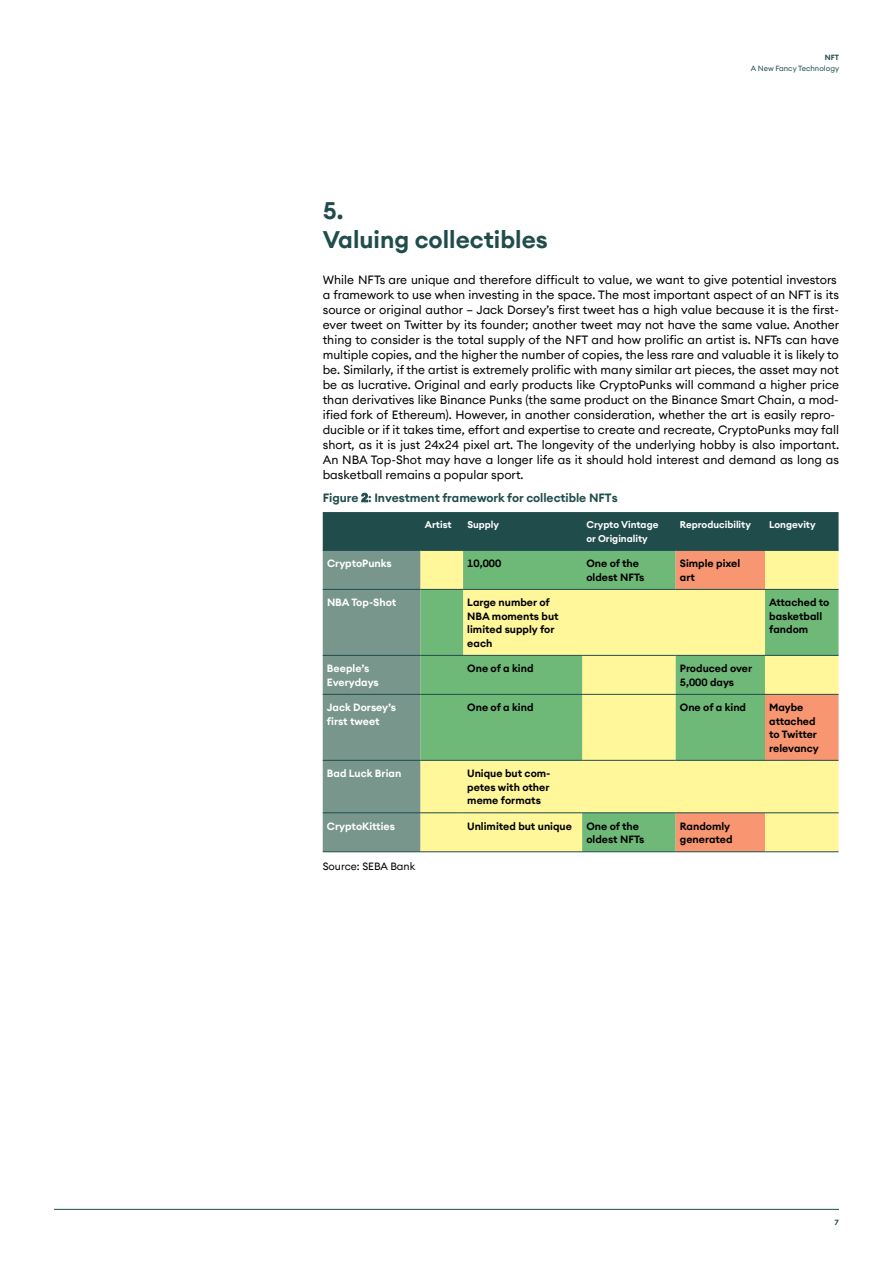
<style>
.page{position:relative;width:893px;height:1263px;background:#fff}
.page>*{position:absolute;margin:0;border:0;box-sizing:border-box;transform-origin:0 0}
.t1{font:600 24px/28.8px "Seba Euclid";color:#204d4c}
.t2{font:12px/15px "Seba Euclid";color:#000}
.t3{font:600 12px "Seba Euclid";letter-spacing:-.005em;color:#204d4c}
.t4{font:600 10.5px/13.5px "Seba Euclid";color:#000}
.t5{font:600 10.5px/13.5px "Seba Euclid";color:#fff}
.t6{font:10.5px "Seba Euclid";color:#000}
.t7{font:600 9.75px/13.5px "Seba Euclid";color:#fff}
.t8{font:7.5px "Seba Euclid";color:#204d4c}
.t9{font:600 7.5px "Seba Euclid";color:#204d4c}
</style>
<div class="page">
<hr style="left:54px;top:1209px;width:785px;height:1px;background:#204d4c">
<svg style="left:323px;top:512px;width:515px;height:339px;background:#547872"></svg>
<svg style="left:421px;top:551px;width:255px;height:300px;background:#c2dc8b"></svg>
<svg style="left:676px;top:551px;width:162px;height:300px;background:#d2cc85"></svg>
<hr style="left:323px;top:550px;width:98px;height:1px;background:#204d4c">
<hr style="left:421px;top:550px;width:42px;height:1px;background:#204d4c">
<hr style="left:463px;top:550px;width:119px;height:1px;background:#204d4c">
<hr style="left:582px;top:550px;width:94px;height:1px;background:#204d4c">
<hr style="left:676px;top:550px;width:89px;height:1px;background:#204d4c">
<hr style="left:765px;top:550px;width:73px;height:1px;background:#204d4c">
<hr style="left:323px;top:589px;width:98px;height:1px;background:#204d4c">
<hr style="left:421px;top:589px;width:42px;height:1px;background:#204d4c">
<hr style="left:463px;top:589px;width:119px;height:1px;background:#204d4c">
<hr style="left:582px;top:589px;width:94px;height:1px;background:#204d4c">
<hr style="left:676px;top:589px;width:89px;height:1px;background:#204d4c">
<hr style="left:765px;top:589px;width:73px;height:1px;background:#204d4c">
<hr style="left:323px;top:655px;width:98px;height:1px;background:#204d4c">
<hr style="left:421px;top:655px;width:42px;height:1px;background:#204d4c">
<hr style="left:463px;top:655px;width:119px;height:1px;background:#204d4c">
<hr style="left:582px;top:655px;width:94px;height:1px;background:#204d4c">
<hr style="left:676px;top:655px;width:89px;height:1px;background:#204d4c">
<hr style="left:765px;top:655px;width:73px;height:1px;background:#204d4c">
<hr style="left:323px;top:694px;width:98px;height:1px;background:#204d4c">
<hr style="left:421px;top:694px;width:42px;height:1px;background:#204d4c">
<hr style="left:463px;top:694px;width:119px;height:1px;background:#204d4c">
<hr style="left:582px;top:694px;width:94px;height:1px;background:#204d4c">
<hr style="left:676px;top:694px;width:89px;height:1px;background:#204d4c">
<hr style="left:765px;top:694px;width:73px;height:1px;background:#204d4c">
<hr style="left:323px;top:760px;width:98px;height:1px;background:#204d4c">
<hr style="left:421px;top:760px;width:42px;height:1px;background:#204d4c">
<hr style="left:463px;top:760px;width:119px;height:1px;background:#204d4c">
<hr style="left:582px;top:760px;width:94px;height:1px;background:#204d4c">
<hr style="left:676px;top:760px;width:89px;height:1px;background:#204d4c">
<hr style="left:765px;top:760px;width:73px;height:1px;background:#204d4c">
<hr style="left:323px;top:812px;width:98px;height:1px;background:#204d4c">
<hr style="left:421px;top:812px;width:42px;height:1px;background:#204d4c">
<hr style="left:463px;top:812px;width:119px;height:1px;background:#204d4c">
<hr style="left:582px;top:812px;width:94px;height:1px;background:#204d4c">
<hr style="left:676px;top:812px;width:89px;height:1px;background:#204d4c">
<hr style="left:765px;top:812px;width:73px;height:1px;background:#204d4c">
<hr style="left:323px;top:851px;width:98px;height:1px;background:#204d4c">
<hr style="left:421px;top:851px;width:42px;height:1px;background:#204d4c">
<hr style="left:463px;top:851px;width:119px;height:1px;background:#204d4c">
<hr style="left:582px;top:851px;width:94px;height:1px;background:#204d4c">
<hr style="left:676px;top:851px;width:89px;height:1px;background:#204d4c">
<hr style="left:765px;top:851px;width:73px;height:1px;background:#204d4c">
<p class="t9" style="left:825px;top:53px;width:16px">NFT</p>
<p class="t8" style="left:751px;top:63px;width:90px">A New Fancy Technology</p>
<h1 class="t1" style="left:323px;top:196px;width:227px">5.<br>Valuing collectibles</h1>
<p class="t2" style="left:323px;top:272px;width:518px">While NFTs are unique and therefore difficult to value, we want to give potential investors a framework to use when investing in the space. The most important aspect of an NFT is its source or original author – Jack Dorsey’s first tweet has a high value because it is the first&shy;ever tweet on Twitter by its founder; another tweet may not have the same value. Another thing to consider is the total supply of the NFT and how prolific an artist is. NFTs can have multiple copies, and the higher the number of copies, the less rare and valuable it is likely to be. Similarly, if the artist is extremely prolific with many similar art pieces, the asset may not be as lucrative. Original and early products like CryptoPunks will command a higher price than derivatives like Binance Punks (the same product on the Binance Smart Chain, a mod&shy;ified fork of Ethereum). However, in another consideration, whether the art is easily repro&shy;ducible or if it takes time, effort and expertise to create and recreate, CryptoPunks may fall short, as it is just 24x24 pixel art. The longevity of the underlying hobby is also important.<br>An NBA Top-Shot may have a longer life as it should hold interest and demand as long as basketball remains a popular sport.</p>
<p class="t3" style="left:323px;top:490px;width:296px">Figure 2: Investment framework for collectible NFTs</p>
<p class="t7" style="left:425px;top:518px;width:28px">Artist</p>
<p class="t7" style="left:467px;top:518px;width:33px">Supply</p>
<p class="t7" style="left:586px;top:518px;width:74px">Crypto Vintage or Originality</p>
<p class="t7" style="left:680px;top:518px;width:73px">Reproducibility</p>
<p class="t7" style="left:769px;top:518px;width:48px">Longevity</p>
<p class="t5" style="left:327px;top:557px;width:66px">CryptoPunks</p>
<p class="t4" style="left:467px;top:557px;width:35px">10,000</p>
<p class="t4" style="left:586px;top:557px;width:60px">One of the oldest NFTs</p>
<p class="t4" style="left:680px;top:557px;width:62px">Simple pixel art</p>
<p class="t5" style="left:327px;top:596px;width:71px">NBA Top-Shot</p>
<p class="t4" style="left:467px;top:596px;width:93px">Large number of<br>NBA moments but limited supply for each</p>
<p class="t4" style="left:769px;top:596px;width:62px">Attached to basketball fandom</p>
<p class="t5" style="left:327px;top:662px;width:53px">Beeple’s<br>Everydays</p>
<p class="t4" style="left:467px;top:662px;width:68px">One of a kind</p>
<p class="t4" style="left:680px;top:662px;width:74px">Produced over<br>5,000 days</p>
<p class="t5" style="left:327px;top:701px;width:71px">Jack Dorsey’s first tweet</p>
<p class="t4" style="left:467px;top:701px;width:68px">One of a kind</p>
<p class="t4" style="left:680px;top:701px;width:68px">One of a kind</p>
<p class="t4" style="left:769px;top:701px;width:51px">Maybe attached to Twitter relevancy</p>
<p class="t5" style="left:327px;top:767px;width:76px">Bad Luck Brian</p>
<p class="t4" style="left:467px;top:767px;width:85px;text-align:justify">Unique but com&shy;petes with other meme formats</p>
<p class="t5" style="left:327px;top:819px;width:70px">CryptoKitties</p>
<p class="t4" style="left:467px;top:819px;width:106px">Unlimited but unique</p>
<p class="t4" style="left:586px;top:819px;width:60px">One of the oldest NFTs</p>
<p class="t4" style="left:680px;top:819px;width:54px">Randomly generated</p>
<p class="t6" style="left:323px;top:860px;width:94px">Source: SEBA Bank</p>
<p class="t9" style="left:834px;top:1217px;width:6px">7</p>
</div>
